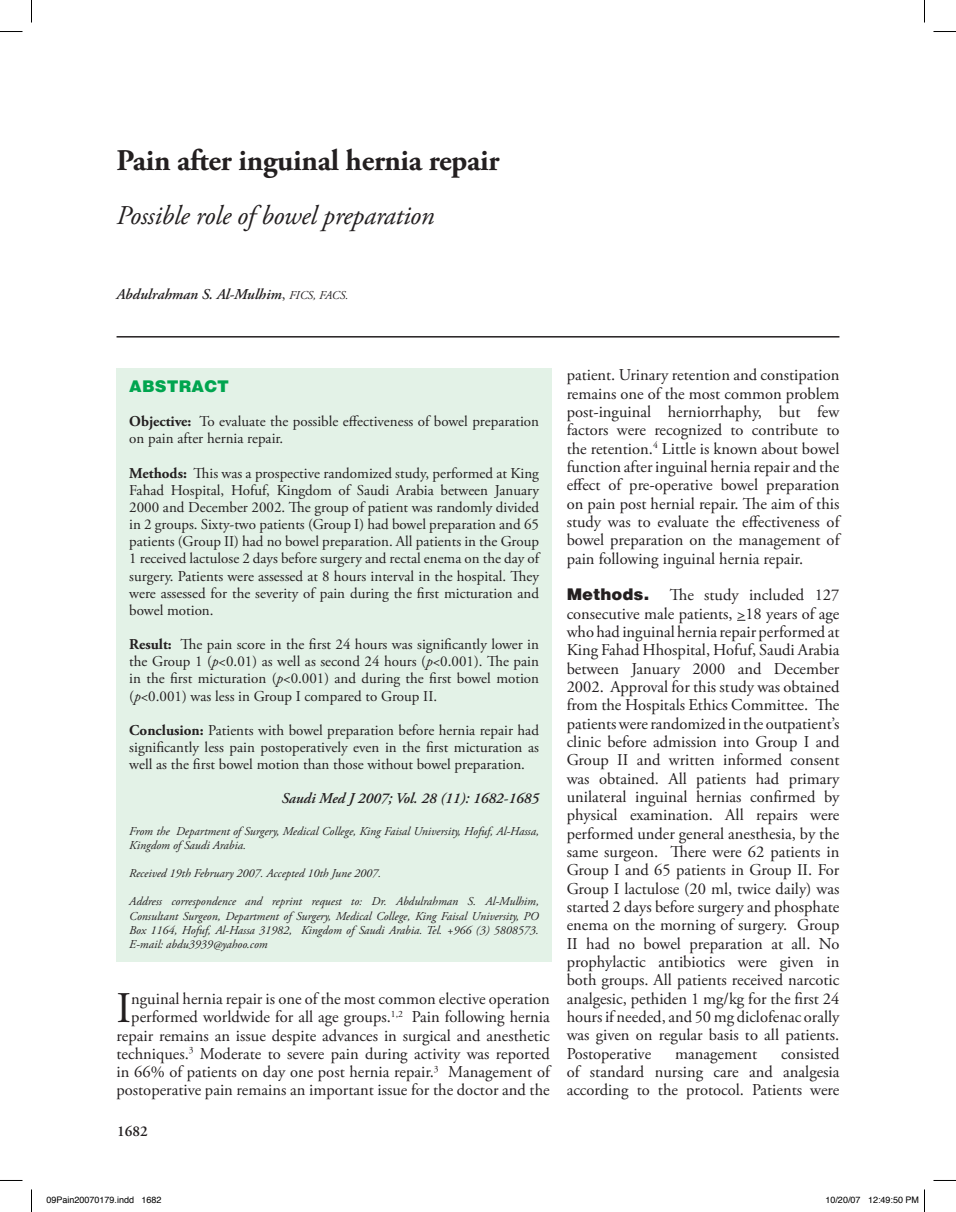
<style>
.page{position:relative;width:956px;height:1212px;background:#fff}
.page>*{position:absolute;margin:0;border:0;box-sizing:border-box;transform-origin:0 0}
.t1{font:43.65px "Adobe Garamond Pro";color:#231f20}
.t2{font:700 30px "Adobe Garamond Pro";letter-spacing:-.01em;color:#231f20}
.t3{font:italic 27px "Adobe Garamond Pro";letter-spacing:-.01em;color:#231f20}
.t4{font:16.5px/18.3px "Adobe Garamond Pro";color:#231f20;text-align:justify}
.t5{font:900 16.5px "Helvetica";color:#00a54f}
.t6{font:15px/17.1px "Adobe Garamond Pro";color:#231f20;text-align:justify}
.t7{font:italic 600 15px "Adobe Garamond Pro";color:#231f20}
.t8{font:600 15px "Adobe Garamond Pro";color:#231f20}
.t9{font:italic 12px/14.1px "Adobe Garamond Pro";color:#231f20}
.t10{font:9px "Helvetica";color:#000}
.s1{font-weight:400;font-style:normal}
.s2{font-weight:400;font-size:12px}
.s3{font-weight:700}
.s4{font-style:italic}
.s5{font-family:"Helvetica";font-weight:900}
</style>
<div class="page">
<hr style="left:117px;top:336px;width:722px;height:1px;background:#231f20">
<div style="left:117px;top:368px;width:435px;height:593px;background:#e3f2e7"></div>
<svg style="left:0;top:31px;width:22px;height:1px"></svg>
<svg style="left:933px;top:31px;width:23px;height:1px"></svg>
<svg style="left:31px;top:0;width:1px;height:22px"></svg>
<svg style="left:31px;top:1189px;width:1px;height:22px"></svg>
<svg style="left:924px;top:0;width:1px;height:22px"></svg>
<svg style="left:924px;top:1189px;width:1px;height:22px"></svg>
<h2 class="t2" style="left:117px;top:143px;width:385px">Pain after inguinal hernia repair</h2>
<h3 class="t3" style="left:117px;top:199px;width:319px">Possible role of bowel preparation</h3>
<p class="t7" style="left:117px;top:286px;width:233px">Abdulrahman S. Al-Mulhim<span class="s1">,</span> <span class="s2">FICS, FACS.</span></p>
<p class="t5" style="left:129px;top:376px;width:101px">ABSTRACT</p>
<p class="t6" style="left:129px;top:413px;width:411px"><span class="s3">Objective:</span> To evaluate the possible effectiveness of bowel preparation on pain after hernia repair.</p>
<p class="t6" style="left:129px;top:465px;width:411px"><span class="s3">Methods:</span> This was a prospective randomized study, performed at King Fahad Hospital, Hofuf, Kingdom of Saudi Arabia between January 2000 and December 2002. The group of patient was randomly divided in 2 groups. Sixty-two patients (Group I) had bowel preparation and 65 patients (Group II) had no bowel preparation. All patients in the Group 1 received lactulose 2 days before surgery and rectal enema on the day of surgery. Patients were assessed at 8 hours interval in the hospital. They were assessed for the severity of pain during the first micturation and bowel motion.</p>
<p class="t6" style="left:129px;top:636px;width:411px"><span class="s3">Result:</span> The pain score in the first 24 hours was significantly lower in the Group 1 (<span class="s4">p</span>&lt;0.01) as well as second 24 hours (<span class="s4">p</span>&lt;0.001). The pain in the first micturation (<span class="s4">p</span>&lt;0.001) and during the first bowel motion (<span class="s4">p</span>&lt;0.001) was less in Group I compared to Group II.</p>
<p class="t6" style="left:129px;top:722px;width:411px"><span class="s3">Conclusion:</span> Patients with bowel preparation before hernia repair had significantly less pain postoperatively even in the first micturation as well as the first bowel motion than those without bowel preparation.</p>
<p class="t7" style="left:281px;top:789px;width:259px">Saudi Med J 2007; Vol. 28 (11): 1682-1685</p>
<p class="t9" style="left:129px;top:824px;width:411px">From the Department of Surgery, Medical College, King Faisal University, Hofuf, Al-Hassa,<br>Kingdom of Saudi Arabia.</p>
<p class="t9" style="left:129px;top:866px;width:254px">Received 19th February 2007. Accepted 10th June 2007.</p>
<p class="t9" style="left:129px;top:894px;width:411px;text-align:justify">Address correspondence and reprint request to: Dr. Abdulrahman S. Al-Mulhim, Consultant Surgeon, Department of Surgery, Medical College, King Faisal University, PO Box 1164, Hofuf, Al-Hassa 31982, Kingdom of Saudi Arabia. Tel. +966 (3) 5808573.<br>E-mail: abdu3939@yahoo.com</p>
<p class="t4" style="left:117px;top:989px;width:435px;text-align:right">nguinal hernia repair is one of the most common elective operation performed worldwide for all age groups.<sup>1,2</sup> Pain following hernia repair remains an issue despite advances in surgical and anesthetic techniques.<sup>3</sup> Moderate to severe pain during activity was reported in 66% of patients on day one post hernia repair.<sup>3</sup> Management of postoperative pain remains an important issue for the doctor and the</p>
<h1 class="t1" style="left:117px;top:981px;width:16px">I</h1>
<p class="t8" style="left:117px;top:1121px;width:32px">1682</p>
<p class="t4" style="left:567px;top:366px;width:274px">patient. Urinary retention and constipation remains one of the most common problem post-inguinal herniorrhaphy, but few factors were recognized to contribute to the retention.<sup>4</sup> Little is known about bowel function after inguinal hernia repair and the effect of pre-operative bowel preparation on pain post hernial repair. The aim of this study was to evaluate the effectiveness of bowel preparation on the management of pain following inguinal hernia repair.</p>
<p class="t4" style="left:567px;top:586px;width:274px"><span class="s5">Methods.</span> The study included 127 consecutive male patients, &gt;18 years of age who had inguinal hernia repair performed at King Fahad Hhospital, Hofuf, Saudi Arabia between January 2000 and December 2002. Approval for this study was obtained from the Hospitals Ethics Committee. The patients were randomized in the outpatient’s clinic before admission into Group I and Group II and written informed consent was obtained. All patients had primary unilateral inguinal hernias confirmed by physical examination. All repairs were performed under general anesthesia, by the same surgeon. There were 62 patients in Group I and 65 patients in Group II. For Group I lactulose (20 ml, twice daily) was started 2 days before surgery and phosphate enema on the morning of surgery. Group II had no bowel preparation at all. No prophylactic antibiotics were given in both groups. All patients received narcotic analgesic, pethiden 1 mg/kg for the first 24 hours if needed, and 50 mg diclofenac orally was given on regular basis to all patients.<br>Postoperative</p>
<p class="t4" style="left:567px;top:1044px;width:274px;text-indent:215px">consisted of standard nursing care and analgesia according to the protocol. Patients were</p>
<p class="t4" style="left:675px;top:1044px;width:84px">management</p>
<p class="t10" style="left:46px;top:1191px;width:117px">09Pain20070179.indd 1682</p>
<p class="t10" style="left:825px;top:1191px;width:95px">10/20/07 12:49:50 PM</p>
</div>
